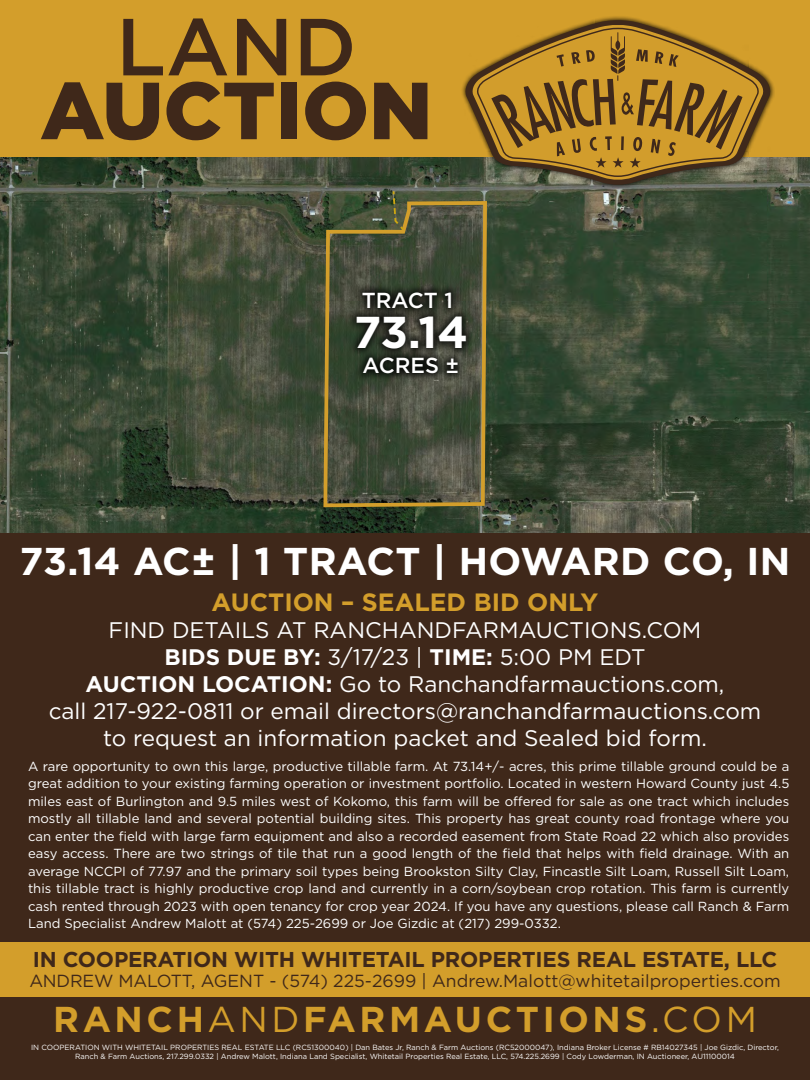
<style>
.page{position:relative;width:810px;height:1080px;background:#fff}
.page>*{position:absolute;margin:0;border:0;box-sizing:border-box;transform-origin:0 0}
.t1{font:900 80.75px "Gotham";color:#3f281a}
.t2{font:500 80.75px "Gotham";color:#3f281a}
.t3{font:700 44.62px "Gotham";color:#fff}
.t4{font:700 38.75px "Gotham";letter-spacing:.01em;color:#fff}
.t5{font:700 35.88px "Gotham";letter-spacing:.1em;color:#d39e2b}
.t6{font:700 25px "Gotham";color:#d39e2b}
.t7{font:22.5px/27px "Gotham";color:#fff;text-align:center}
.t8{font:500 21.75px "Gotham";color:#fff}
.t9{font:700 21.5px "Gotham";letter-spacing:-.01em;color:#3f281a}
.t10{font:17.5px "Gotham";color:#3f281a}
.t11{font:13.12px/17.5px "Gotham";color:#fff;text-align:justify}
.t12{font:7.5px/9px "Gotham";color:#fff;text-align:center}
.s1{font-weight:700}
.s2{font-weight:400}
</style>
<div class="page">
<img style="left:0;top:157px;width:810px;height:377px">
<div style="left:0;top:534px;width:810px;height:546px;background:#3f281a"></div>
<div style="left:0;top:0;width:810px;height:157px;background:#d39e2b"></div>
<div style="left:460px;top:15px;width:315px;height:175px;background:#000;opacity:.92"></div>
<svg style="left:464px;top:20px;width:308px;height:165px"></svg>
<svg style="left:471px;top:24px;width:294px;height:156px"></svg>
<svg style="left:477px;top:27px;width:282px;height:151px"></svg>
<svg style="left:491px;top:32px;width:252px;height:136px"></svg>
<div style="left:0;top:942px;width:810px;height:55px;background:#d39e2b"></div>
<svg style="left:322px;top:199px;width:167px;height:310px;background:#484b36"></svg>
<svg style="left:391px;top:189px;width:15px;height:43px"></svg>
<h1 class="t2" style="left:116px;top:-6px;width:242px">LAND</h1>
<h1 class="t1" style="left:40px;top:55px;width:394px">AUCTION</h1>
<h3 class="t8" style="left:362px;top:286px;width:93px">TRACT 1</h3>
<h2 class="t3" style="left:354px;top:303px;width:116px">73.14</h2>
<h3 class="t8" style="left:362px;top:351px;width:98px">ACRES ±</h3>
<h3 class="t4" style="left:20px;top:536px;width:772px">73.14 AC± | 1 TRACT | HOWARD CO, IN</h3>
<h3 class="t6" style="left:212px;top:586px;width:388px">AUCTION – SEALED BID ONLY</h3>
<p class="t7" style="left:49px;top:616px;width:714px">FIND DETAILS AT RANCHANDFARMAUCTIONS.COM<br><span class="s1">BIDS DUE BY:</span> 3/17/23 | <span class="s1">TIME:</span> 5:00 PM EDT<br><span class="s1">AUCTION LOCATION:</span> Go to Ranchandfarmauctions.com,<br>call 217-922-0811 or email directors@ranchandfarmauctions.com to request an information packet and Sealed bid form.</p>
<p class="t11" style="left:28px;top:757px;width:763px">A rare opportunity to own this large, productive tillable farm. At 73.14+/- acres, this prime tillable ground could be a great addition to your existing farming operation or investment portfolio. Located in western Howard County just 4.5 miles east of Burlington and 9.5 miles west of Kokomo, this farm will be offered for sale as one tract which includes mostly all tillable land and several potential building sites. This property has great county road frontage where you can enter the field with large farm equipment and also a recorded easement from State Road 22 which also provides easy access. There are two strings of tile that run a good length of the field that helps with field drainage. With an average NCCPI of 77.97 and the primary soil types being Brookston Silty Clay, Fincastle Silt Loam, Russell Silt Loam, this tillable tract is highly productive crop land and currently in a corn/soybean crop rotation. This farm is currently cash rented through 2023 with open tenancy for crop year 2024. If you have any questions, please call Ranch &amp; Farm Land Specialist Andrew Malott at (574) 225-2699 or Joe Gizdic at (217) 299-0332.</p>
<h3 class="t9" style="left:33px;top:945px;width:746px">IN COOPERATION WITH WHITETAIL PROPERTIES REAL ESTATE, LLC</h3>
<h3 class="t10" style="left:29px;top:969px;width:753px">ANDREW MALOTT, AGENT - (574) 225-2699 | Andrew.Malott@whitetailproperties.com</h3>
<h3 class="t5" style="left:53px;top:995px;width:705px">RANCH<span class="s2">AND</span>FARMAUCTIONS<span class="s2">.COM</span></h3>
<p class="t12" style="left:31px;top:1043px;width:749px">IN COOPERATION WITH WHITETAIL PROPERTIES REAL ESTATE LLC (RC51300040) | Dan Bates Jr, Ranch &amp; Farm Auctions (RC52000047), Indiana Broker License # RB14027345 | Joe Gizdic, Director,<br>Ranch &amp; Farm Auctions, 217.299.0332 | Andrew Malott, Indiana Land Specialist, Whitetail Properties Real Estate, LLC, 574.225.2699 | Cody Lowderman, IN Auctioneer, AU11100014</p>
</div>
